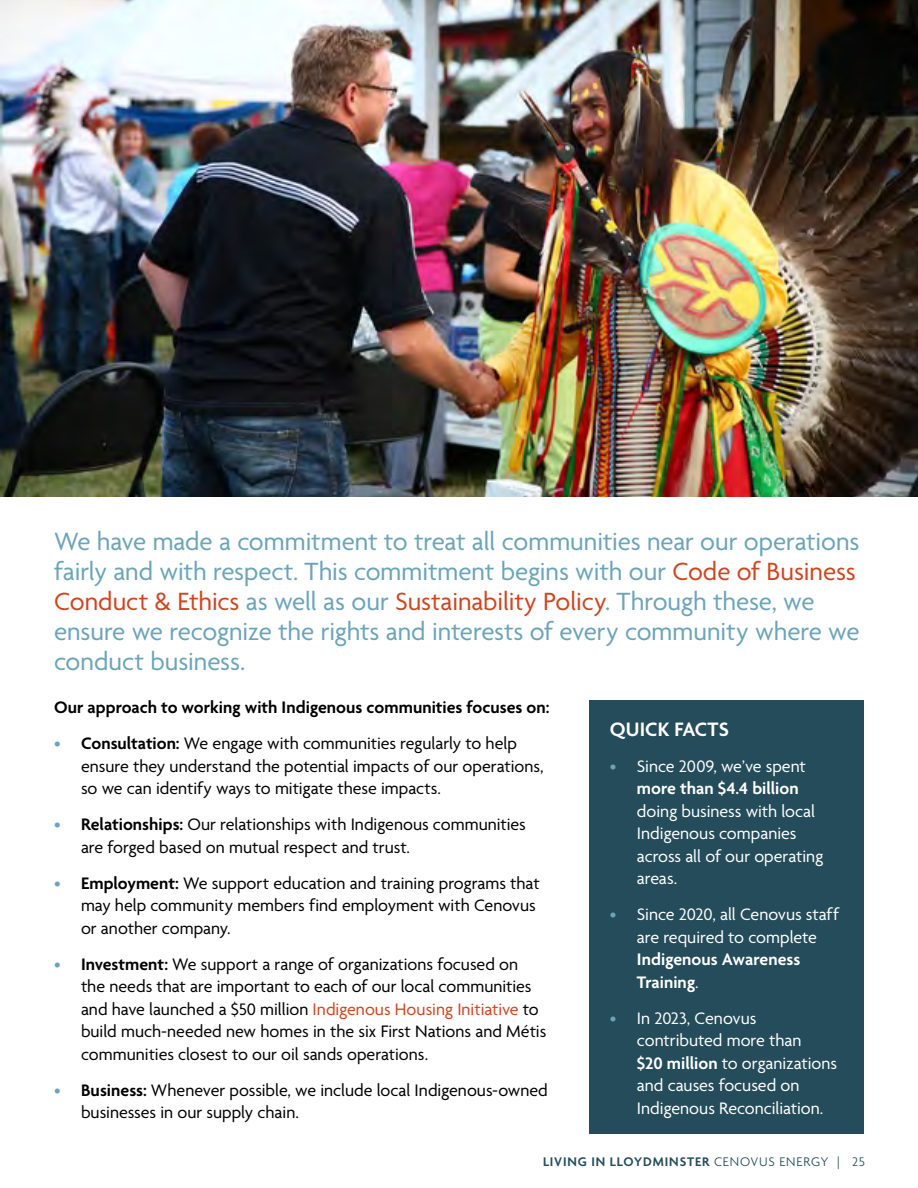
<style>
.page{position:relative;width:918px;height:1188px;background:#fff}
.page>*{position:absolute;margin:0;border:0;box-sizing:border-box;transform-origin:0 0}
.t1{font:27px/30px "Agenda";letter-spacing:-.005em;color:#6ba4b8}
.t2{font:600 21px "Agenda";color:#fff}
.t3{font:18px/22.5px "Agenda";color:#000}
.t4{font:18px/22.5px "Agenda";color:#fff}
.t5{font:600 18px "Agenda";color:#000}
.t6{font:600 18px/22.5px "Agenda";color:#fff}
.t7{font:600 13.5px "Agenda";letter-spacing:.065em;color:#244c5a}
.s1{color:#cf4520}
.s2{color:#6ba4b8}
.s3{font-weight:600}
.s4{font-weight:400}
.s5{font-weight:300}
</style>
<div class="page">
<img style="left:0;top:0;width:918px;height:497px">
<div style="left:590px;top:700px;width:274px;height:434px;background:#244c5a"></div>
<p class="t1" style="left:54px;top:528px;width:807px">We have made a commitment to treat all communities near our operations fairly and with respect. This commitment begins with our <span class="s1">Code of Business Conduct &amp; Ethics</span> as well as our <span class="s1">Sustainability Policy</span>. Through these, we ensure we recognize the rights and interests of every community where we conduct business.</p>
<p class="t5" style="left:54px;top:698px;width:497px">Our approach to working with Indigenous communities focuses on:</p>
<p class="t3" style="left:81px;top:733px;width:464px;text-indent:-27px"><span class="s2">•</span> <span class="s3">Consultation:</span> We engage with communities regularly to help ensure they understand the potential impacts of our operations, so we can identify ways to mitigate these impacts.</p>
<p class="t3" style="left:81px;top:814px;width:446px;text-indent:-27px"><span class="s2">•</span> <span class="s3">Relationships:</span> Our relationships with Indigenous communities are forged based on mutual respect and trust.</p>
<p class="t3" style="left:81px;top:873px;width:460px;text-indent:-27px"><span class="s2">•</span> <span class="s3">Employment:</span> We support education and training programs that may help community members find employment with Cenovus or another company.</p>
<p class="t3" style="left:81px;top:954px;width:467px;text-indent:-27px"><span class="s2">•</span> <span class="s3">Investment:</span> We support a range of organizations focused on the needs that are important to each of our local communities and have launched a $50 million <span class="s1">Indigenous Housing Initiative</span> to build much‑needed new homes in the six First Nations and Métis communities closest to our oil sands operations.</p>
<p class="t3" style="left:81px;top:1080px;width:468px;text-indent:-27px"><span class="s2">•</span> <span class="s3">Business:</span> Whenever possible, we include local Indigenous-owned businesses in our supply chain.</p>
<p class="t2" style="left:610px;top:718px;width:120px">QUICK FACTS</p>
<p class="t4" style="left:637px;top:756px;width:171px;text-indent:-27px"><span class="s2">•</span> Since 2009, we’ve spent <span class="s3">more than $4.4 billion</span></p>
<p class="t4" style="left:637px;top:801px;width:188px">doing business with local<br>Indigenous companies across all of our operating areas.</p>
<p class="t4" style="left:610px;top:904px;width:231px;text-align:center"><span class="s2">•</span> Since 2020, all Cenovus staff are required to complete</p>
<p class="t6" style="left:637px;top:949px;width:165px">Indigenous Awareness<br>Training<span class="s4">.</span></p>
<p class="t4" style="left:637px;top:1008px;width:202px;text-indent:-27px"><span class="s2">•</span> In 2023, Cenovus contributed more than<br><span class="s3">$20 million</span> to organizations and causes focused on<br>Indigenous Reconciliation.</p>
<p class="t7" style="left:543px;top:1154px;width:324px">LIVING IN LLOYDMINSTER <span class="s5">CENOVUS ENERGY | 25</span></p>
</div>
